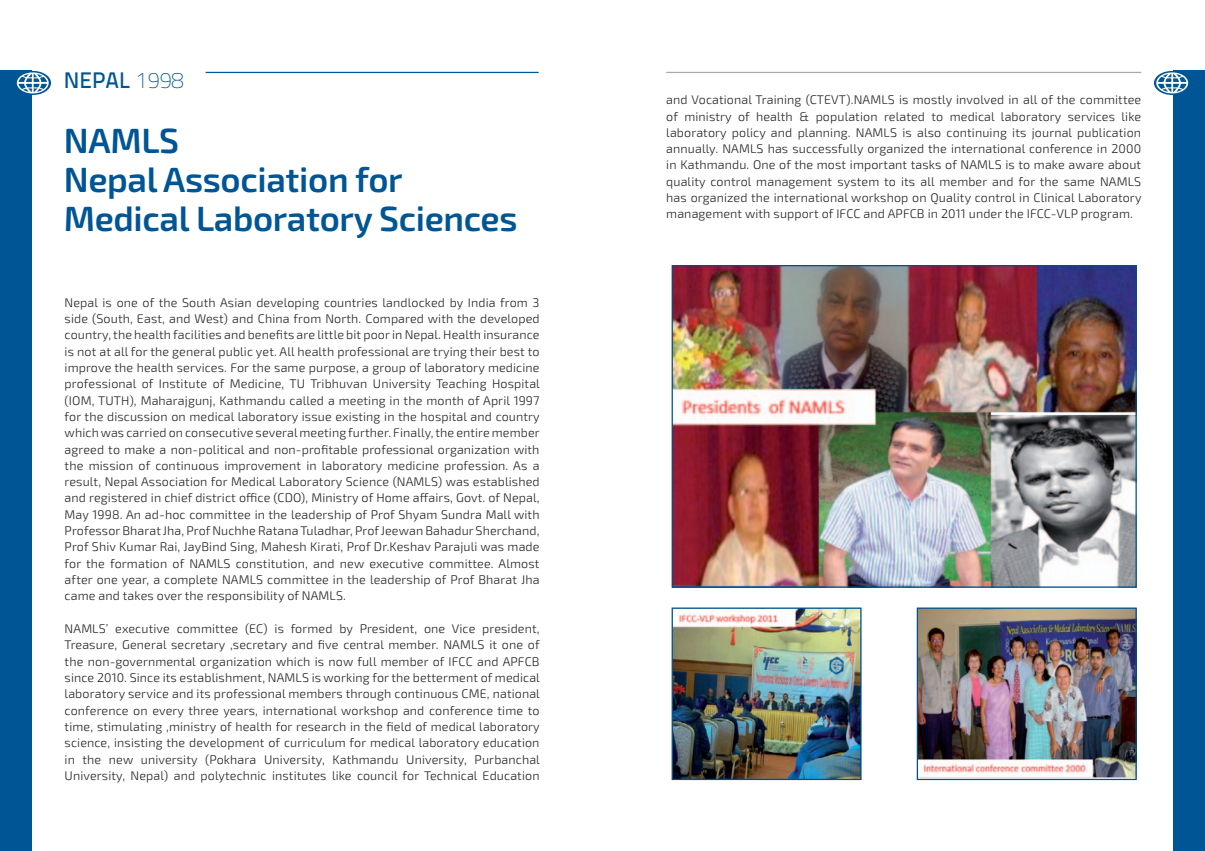
<style>
.page{position:relative;width:1205px;height:851px;background:#fff}
.page>*{position:absolute;margin:0;border:0;box-sizing:border-box;transform-origin:0 0}
.t1{font:600 35px/38.8px "Exo 2.0";letter-spacing:-.01em;color:#005595}
.t2{font:22.5px "Titillium Text 14 L 600 wt";color:#005595}
.t3{font:300 12.5px/16.4px "Exo 2.0";letter-spacing:.01em;color:#231f20;text-align:justify}
.s1{font-family:"Titillium Text 14 L";font-weight:700}
</style>
<div class="page">
<div style="left:1173px;top:71px;width:32px;height:779px;background:#005595"></div>
<svg style="left:1154px;top:71px;width:36px;height:24px"></svg>
<svg style="left:1156px;top:72px;width:32px;height:21px"></svg>
<div style="left:0;top:71px;width:32px;height:779px;background:#005595"></div>
<svg style="left:15px;top:71px;width:36px;height:24px"></svg>
<svg style="left:17px;top:72px;width:32px;height:21px"></svg>
<hr style="left:206px;top:72px;width:333px;height:1px;background:#005595">
<hr style="left:666px;top:72px;width:475px;height:1px;background:#a8a9ad">
<img style="left:673px;top:267px;width:462px;height:318px">
<div style="left:671px;top:265px;width:466px;height:322px;border:1px solid #004f8c"></div>
<img style="left:673px;top:609px;width:186px;height:169px">
<div style="left:671px;top:607px;width:190px;height:173px;border:1px solid #004f8c"></div>
<img style="left:919px;top:609px;width:216px;height:169px">
<div style="left:917px;top:607px;width:220px;height:173px;border:1px solid #004f8c"></div>
<h2 class="t2" style="left:64px;top:66px;width:121px">NEPAL <span class="s1">1998</span></h2>
<h1 class="t1" style="left:64px;top:122px;width:455px">NAMLS<br>Nepal Association for<br>Medical Laboratory Sciences</h1>
<p class="t3" style="left:65px;top:294px;width:477px">Nepal is one of the South Asian developing countries landlocked by India from 3 side (South, East, and West) and China from North. Compared with the developed country, the health facilities and benefits are little bit poor in Nepal. Health insurance is not at all for the general public yet. All health professional are trying their best to improve the health services. For the same purpose, a group of laboratory medicine professional of Institute of Medicine, TU Tribhuvan University Teaching Hospital (IOM, TUTH), Maharajgunj, Kathmandu called a meeting in the month of April 1997 for the discussion on medical laboratory issue existing in the hospital and country which was carried on consecutive several meeting further. Finally, the entire member agreed to make a non-political and non-profitable professional organization with the mission of continuous improvement in laboratory medicine profession. As a result, Nepal Association for Medical Laboratory Science (NAMLS) was established and registered in chief district office (CDO), Ministry of Home affairs, Govt. of Nepal, May 1998. An ad-hoc committee in the leadership of Prof Shyam Sundra Mall with Professor Bharat Jha, Prof Nuchhe Ratana Tuladhar, Prof Jeewan Bahadur Sherchand, Prof Shiv Kumar Rai, JayBind Sing, Mahesh Kirati, Prof Dr.Keshav Parajuli was made for the formation of NAMLS constitution, and new executive committee. Almost after one year, a complete NAMLS committee in the leadership of Prof Bharat Jha came and takes over the responsibility of NAMLS.</p>
<p class="t3" style="left:65px;top:620px;width:477px">NAMLS’ executive committee (EC) is formed by President, one Vice president, Treasure, General secretary ,secretary and five central member. NAMLS it one of the non-governmental organization which is now full member of IFCC and APFCB since 2010. Since its establishment, NAMLS is working for the betterment of medical laboratory service and its professional members through continuous CME, national conference on every three years, international workshop and conference time to time, stimulating ,ministry of health for research in the field of medical laboratory science, insisting the development of curriculum for medical laboratory education in the new university (Pokhara University, Kathmandu University, Purbanchal University, Nepal) and polytechnic institutes like council for Technical Education</p>
<p class="t3" style="left:666px;top:92px;width:477px">and Vocational Training (CTEVT).NAMLS is mostly involved in all of the committee of ministry of health &amp; population related to medical laboratory services like laboratory policy and planning. NAMLS is also continuing its journal publication annually. NAMLS has successfully organized the international conference in 2000 in Kathmandu. One of the most important tasks of NAMLS is to make aware about quality control management system to its all member and for the same NAMLS has organized the international workshop on Quality control in Clinical Laboratory management with support of IFCC and APFCB in 2011 under the IFCC-VLP program.</p>
</div>
